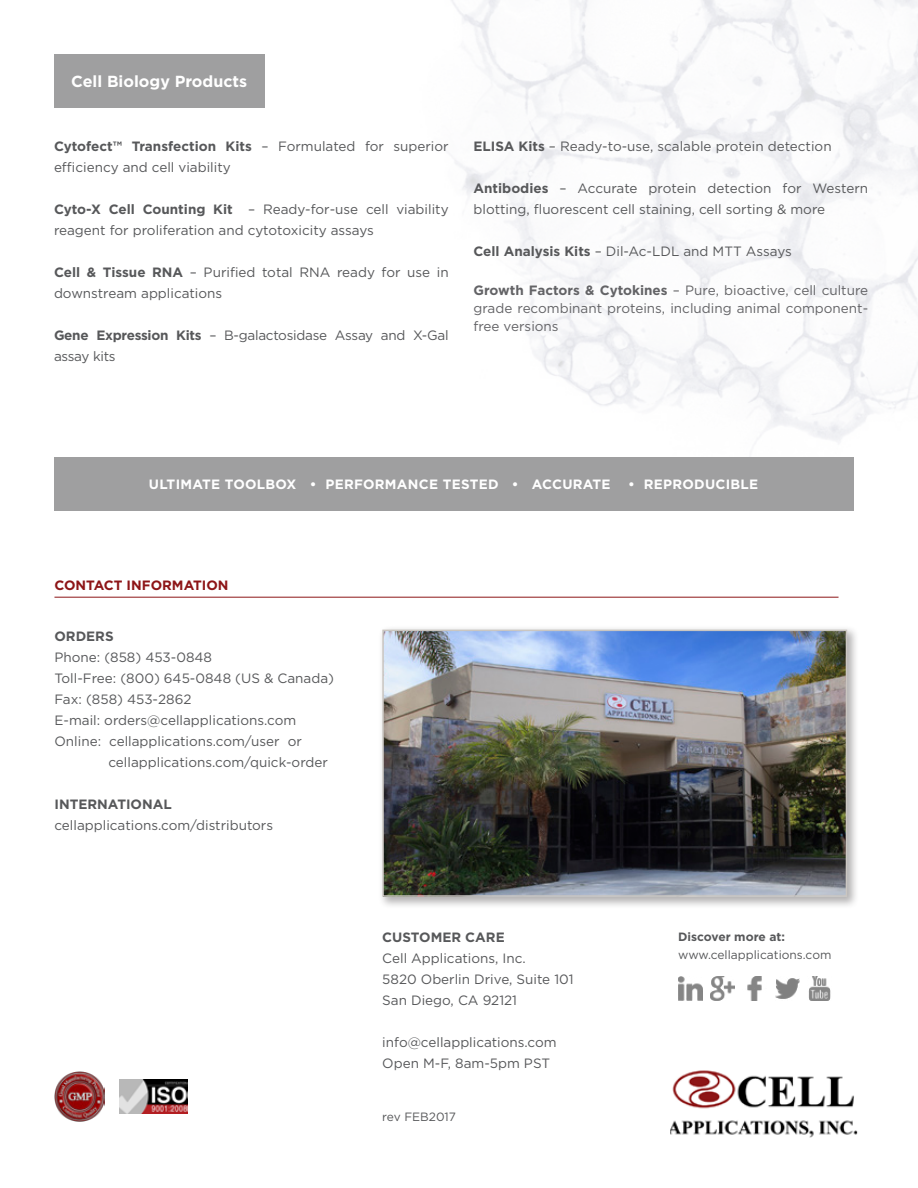
<style>
.page{position:relative;width:918px;height:1188px;background:#fff}
.page>*{position:absolute;margin:0;border:0;box-sizing:border-box;transform-origin:0 0}
.t1{font:700 16.05px "Gotham";color:#fff}
.t2{font:13.5px/21px "Gotham";color:#57585a}
.t3{font:13.5px/18px "Gotham";color:#636366;text-align:justify}
.t4{font:13.5px/21px "Gotham";letter-spacing:-.02em;color:#57585a}
.t5{font:700 13.5px "Gotham";letter-spacing:.02em;color:#fff}
.t6{font:700 13.5px "Gotham";color:#57585a}
.t7{font:700 13.5px "Gotham";color:#8d1517}
.t8{font:12px "Gotham";color:#57585a}
.t9{font:700 12px "Gotham";color:#57585a}
.s1{font-weight:700}
</style>
<div class="page">
<img style="left:451px;top:0;width:467px;height:496px">
<hr style="left:54px;top:597px;width:785px;height:1px;background:#8d1517">
<div style="left:54px;top:54px;width:210px;height:54px;background:#9f9fa0"></div>
<div style="left:54px;top:457px;width:799px;height:54px;background:#9f9fa0"></div>
<div style="left:378px;top:625px;width:481px;height:284px;background:#231f20;opacity:.35"></div>
<img style="left:385px;top:633px;width:459px;height:261px">
<div style="left:382px;top:630px;width:465px;height:267px;border:2px solid #cac6c1"></div>
<img style="left:120px;top:1080px;width:67px;height:33px">
<img style="left:54px;top:1072px;width:50px;height:49px">
<img style="left:747px;top:977px;width:15px;height:24px">
<img style="left:710px;top:977px;width:25px;height:24px">
<img style="left:678px;top:977px;width:24px;height:24px">
<img style="left:775px;top:978px;width:24px;height:21px">
<img style="left:808px;top:977px;width:23px;height:24px">
<img style="left:670px;top:1070px;width:188px;height:68px">
<p class="t1" style="left:71px;top:71px;width:178px">Cell Biology Products</p>
<p class="t2" style="left:54px;top:136px;width:396px"><span class="s1">Cytofect™ Transfection Kits</span> – Formulated for superior efficiency and cell viability</p>
<p class="t2" style="left:54px;top:199px;width:396px"><span class="s1">Cyto-X Cell Counting Kit</span> – Ready-for-use cell viability reagent for proliferation and cytotoxicity assays</p>
<p class="t2" style="left:54px;top:262px;width:396px"><span class="s1">Cell &amp; Tissue RNA</span> – Purified total RNA ready for use in downstream applications</p>
<p class="t4" style="left:54px;top:325px;width:396px"><span class="s1">Gene Expression Kits</span> – B-galactosidase Assay and X-Gal assay kits</p>
<p class="t2" style="left:473px;top:136px;width:360px"><span class="s1">ELISA Kits</span> – Ready-to-use, scalable protein detection</p>
<p class="t2" style="left:473px;top:178px;width:396px"><span class="s1">Antibodies</span> – Accurate protein detection for Western blotting, fluorescent cell staining, cell sorting &amp; more</p>
<p class="t2" style="left:473px;top:241px;width:320px"><span class="s1">Cell Analysis Kits</span> – Dil-Ac-LDL and MTT Assays</p>
<p class="t3" style="left:473px;top:281px;width:396px"><span class="s1">Growth Factors &amp; Cytokines</span> – Pure, bioactive, cell culture grade recombinant proteins, including animal component&shy;free versions</p>
<p class="t5" style="left:149px;top:476px;width:463px">ULTIMATE TOOLBOX • PERFORMANCE TESTED • ACCURATE</p>
<p class="t5" style="left:628px;top:476px;width:132px">• REPRODUCIBLE</p>
<p class="t7" style="left:54px;top:577px;width:176px">CONTACT INFORMATION</p>
<p class="t6" style="left:54px;top:627px;width:61px">ORDERS</p>
<p class="t2" style="left:54px;top:647px;width:159px">Phone: (858) 453-0848</p>
<p class="t2" style="left:54px;top:668px;width:281px">Toll-Free: (800) 645-0848 (US &amp; Canada)</p>
<p class="t2" style="left:54px;top:689px;width:139px">Fax: (858) 453-2862</p>
<p class="t2" style="left:54px;top:710px;width:243px">E-mail: orders@cellapplications.com</p>
<p class="t2" style="left:54px;top:731px;width:249px">Online: cellapplications.com/user or</p>
<p class="t2" style="left:108px;top:752px;width:221px">cellapplications.com/quick-order</p>
<p class="t6" style="left:54px;top:795px;width:119px">INTERNATIONAL</p>
<p class="t2" style="left:54px;top:815px;width:220px">cellapplications.com/distributors</p>
<p class="t6" style="left:382px;top:929px;width:124px">CUSTOMER CARE</p>
<p class="t2" style="left:382px;top:948px;width:145px">Cell Applications, Inc.</p>
<p class="t2" style="left:382px;top:969px;width:193px">5820 Oberlin Drive, Suite 101</p>
<p class="t2" style="left:382px;top:990px;width:136px">San Diego, CA 92121</p>
<p class="t2" style="left:382px;top:1032px;width:176px">info@cellapplications.com</p>
<p class="t2" style="left:382px;top:1053px;width:169px">Open M-F, 8am-5pm PST</p>
<p class="t8" style="left:382px;top:1109px;width:75px">rev FEB2017</p>
<p class="t9" style="left:678px;top:929px;width:108px">Discover more at:</p>
<p class="t8" style="left:678px;top:947px;width:155px">www.cellapplications.com</p>
</div>
